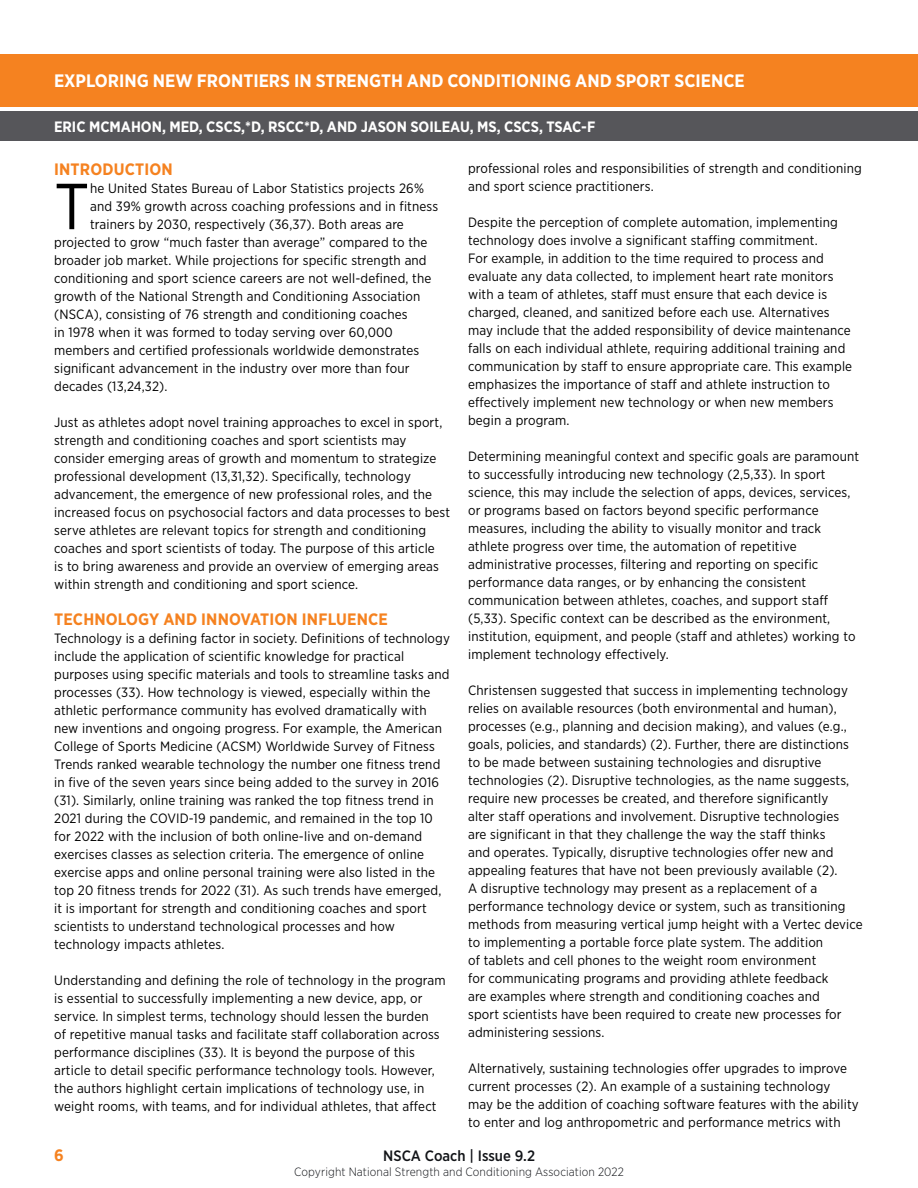
<style>
.page{position:relative;width:918px;height:1188px;background:#fff}
.page>*{position:absolute;margin:0;border:0;box-sizing:border-box;transform-origin:0 0}
.t1{font:64.95px "Gotham Narrow";color:#000}
.t2{font:700 18px "Gotham Narrow";color:#fff}
.t3{font:700 16.5px "Gotham Narrow";letter-spacing:.01em;color:#f58220}
.t4{font:700 15px "Gotham Narrow";color:#fff}
.t5{font:500 15px "Gotham Narrow";color:#121418}
.t6{font:13.5px/18px "Gotham Narrow";letter-spacing:.01em;color:#000}
.t7{font:300 12px "Gotham Narrow";letter-spacing:.01em;color:#121418}
</style>
<div class="page">
<div style="left:0;top:112px;width:918px;height:29px;background:#56565a"></div>
<div style="left:0;top:54px;width:918px;height:52px;background:#f58220"></div>
<h2 class="t2" style="left:54px;top:70px;width:692px">EXPLORING NEW FRONTIERS IN STRENGTH AND CONDITIONING AND SPORT SCIENCE</h2>
<p class="t4" style="left:54px;top:117px;width:543px">ERIC MCMAHON, MED, CSCS,*D, RSCC*D, AND JASON SOILEAU, MS, CSCS, TSAC-F</p>
<p class="t3" style="left:54px;top:159px;width:120px">INTRODUCTION</p>
<h1 class="t1" style="left:54px;top:166px;width:37px">T</h1>
<p class="t6" style="left:90px;top:179px;width:335px">he United States Bureau of Labor Statistics projects 26%</p>
<p class="t6" style="left:90px;top:197px;width:349px">and 39% growth across coaching professions and in fitness</p>
<p class="t6" style="left:90px;top:215px;width:315px">trainers by 2030, respectively (36,37). Both areas are</p>
<p class="t6" style="left:54px;top:233px;width:375px">projected to grow “much faster than average” compared to the</p>
<p class="t6" style="left:54px;top:251px;width:374px">broader job market. While projections for specific strength and</p>
<p class="t6" style="left:54px;top:269px;width:379px">conditioning and sport science careers are not well-defined, the</p>
<p class="t6" style="left:54px;top:287px;width:368px">growth of the National Strength and Conditioning Association</p>
<p class="t6" style="left:54px;top:305px;width:355px">(NSCA), consisting of 76 strength and conditioning coaches</p>
<p class="t6" style="left:54px;top:323px;width:340px">in 1978 when it was formed to today serving over 60,000</p>
<p class="t6" style="left:54px;top:341px;width:367px">members and certified professionals worldwide demonstrates</p>
<p class="t6" style="left:54px;top:359px;width:357px">significant advancement in the industry over more than four</p>
<p class="t6" style="left:54px;top:377px;width:115px">decades (13,24,32).</p>
<p class="t6" style="left:54px;top:413px;width:397px">Just as athletes adopt novel training approaches to excel in sport, strength and conditioning coaches and sport scientists may consider emerging areas of growth and momentum to strategize professional development (13,31,32). Specifically, technology advancement, the emergence of new professional roles, and the increased focus on psychosocial factors and data processes to best serve athletes are relevant topics for strength and conditioning coaches and sport scientists of today. The purpose of this article<br>is to bring awareness and provide an overview of emerging areas within strength and conditioning and sport science.</p>
<p class="t3" style="left:54px;top:609px;width:335px">TECHNOLOGY AND INNOVATION INFLUENCE</p>
<p class="t6" style="left:54px;top:629px;width:397px">Technology is a defining factor in society. Definitions of technology include the application of scientific knowledge for practical purposes using specific materials and tools to streamline tasks and processes (33). How technology is viewed, especially within the athletic performance community has evolved dramatically with new inventions and ongoing progress. For example, the American College of Sports Medicine (ACSM) Worldwide Survey of Fitness Trends ranked wearable technology the number one fitness trend in five of the seven years since being added to the survey in 2016 (31). Similarly, online training was ranked the top fitness trend in 2021 during the COVID-19 pandemic, and remained in the top 10 for 2022 with the inclusion of both online-live and on-demand exercises classes as selection criteria. The emergence of online exercise apps and online personal training were also listed in the top 20 fitness trends for 2022 (31). As such trends have emerged, it is important for strength and conditioning coaches and sport scientists to understand technological processes and how technology impacts athletes.</p>
<p class="t6" style="left:54px;top:971px;width:393px">Understanding and defining the role of technology in the program is essential to successfully implementing a new device, app, or service. In simplest terms, technology should lessen the burden<br>of repetitive manual tasks and facilitate staff collaboration across performance disciplines (33). It is beyond the purpose of this article to detail specific performance technology tools. However, the authors highlight certain implications of technology use, in weight rooms, with teams, and for individual athletes, that affect</p>
<p class="t6" style="left:468px;top:159px;width:395px">professional roles and responsibilities of strength and conditioning and sport science practitioners.</p>
<p class="t6" style="left:468px;top:213px;width:386px">Despite the perception of complete automation, implementing technology does involve a significant staffing commitment.<br>For example, in addition to the time required to process and evaluate any data collected, to implement heart rate monitors with a team of athletes, staff must ensure that each device is charged, cleaned, and sanitized before each use. Alternatives may include that the added responsibility of device maintenance falls on each individual athlete, requiring additional training and communication by staff to ensure appropriate care. This example emphasizes the importance of staff and athlete instruction to effectively implement new technology or when new members begin a program.</p>
<p class="t6" style="left:468px;top:447px;width:393px">Determining meaningful context and specific goals are paramount to successfully introducing new technology (2,5,33). In sport science, this may include the selection of apps, devices, services, or programs based on factors beyond specific performance measures, including the ability to visually monitor and track athlete progress over time, the automation of repetitive administrative processes, filtering and reporting on specific performance data ranges, or by enhancing the consistent communication between athletes, coaches, and support staff (5,33). Specific context can be described as the environment, institution, equipment, and people (staff and athletes) working to implement technology effectively.</p>
<p class="t6" style="left:468px;top:681px;width:396px">Christensen suggested that success in implementing technology relies on available resources (both environmental and human), processes (e.g., planning and decision making), and values (e.g., goals, policies, and standards) (2). Further, there are distinctions to be made between sustaining technologies and disruptive technologies (2). Disruptive technologies, as the name suggests, require new processes be created, and therefore significantly<br>alter staff operations and involvement. Disruptive technologies<br>are significant in that they challenge the way the staff thinks<br>and operates. Typically, disruptive technologies offer new and appealing features that have not been previously available (2).<br>A disruptive technology may present as a replacement of a performance technology device or system, such as transitioning methods from measuring vertical jump height with a Vertec device to implementing a portable force plate system. The addition<br>of tablets and cell phones to the weight room environment<br>for communicating programs and providing athlete feedback<br>are examples where strength and conditioning coaches and<br>sport scientists have been required to create new processes for administering sessions.</p>
<p class="t6" style="left:468px;top:1059px;width:392px">Alternatively, sustaining technologies offer upgrades to improve current processes (2). An example of a sustaining technology may be the addition of coaching software features with the ability to enter and log anthropometric and performance metrics with</p>
<p class="t3" style="left:54px;top:1144px;width:11px">6</p>
<p class="t5" style="left:383px;top:1146px;width:153px">NSCA Coach | Issue 9.2</p>
<p class="t7" style="left:294px;top:1164px;width:331px">Copyright National Strength and Conditioning Association 2022</p>
</div>
